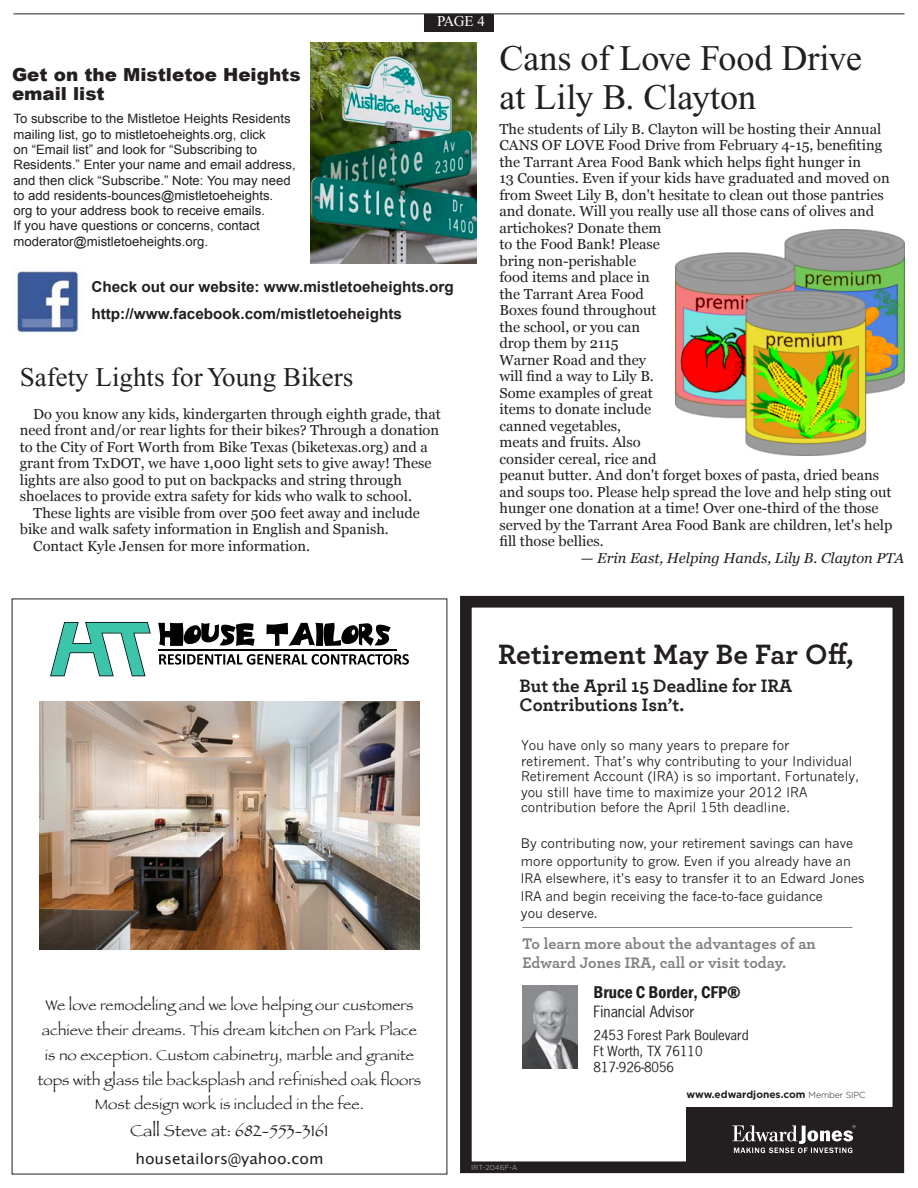
<style>
.page{position:relative;width:918px;height:1188px;background:#fff}
.page>*{position:absolute;margin:0;border:0;box-sizing:border-box;transform-origin:0 0}
.Body_Text_Indent{font:36px "Times New Roman";color:#231f20}
.t1{font:700 29.4px "Archer";letter-spacing:.01em;color:#231f20}
.No_Spacing{font:27px "Times New Roman";color:#231f20}
.t2{font:700 18.9px/18.9px "Archer";color:#231f20}
.Body_Text{font:900 18px/19.5px "Arial";color:#231f20}
.t3{font:600 condensed 17.55px "Franklin Gothic";color:#231f20}
.t4{font:16.5px "Papyrus";color:#231f20;scale:1.05 1}
.t5{font:700 16.05px/18.9px "Archer";letter-spacing:.005em;color:#808285}
.Body_Text-2{font:700 15px "Arial";color:#231f20}
.Body_Text_Indent-2{font:700 15px "Arial";color:#231f20}
.t6{font:15px "Times New Roman";color:#fff}
.t7{font:14.85px/24.8px "Papyrus";color:#231f20;text-align:center;scale:1.05 1}
.t8{font:14.85px "Lucida Grande";color:#231f20;scale:1.05 1}
.t9{font:14.55px "News Gothic";color:#231f20}
.Body_Text_Indent-3{font:14.4px/16.5px "Georgia";color:#231f20}
.No_Spacing-2{font:14.4px/16.5px "Georgia";color:#231f20}
.Body_Text_Indent-4{font:italic 14.4px "Georgia";color:#231f20}
.t10{font:13.05px/15.6px "News Gothic";color:#231f20}
.t11{font:13.05px/17.5px "News Gothic MT Pro";color:#231f20}
.t12{font:13.05px/16px "News Gothic";color:#231f20}
.Default{font:12.9px/15.3px "Arial";color:#231f20}
.t13{font:700 10.2px "Gotham";color:#231f20}
.t14{font:7.35px "Gotham";color:#939598}
.s1{font-weight:300;font-size:8.7px}
</style>
<div class="page">
<img style="left:310px;top:43px;width:167px;height:220px">
<div style="left:460px;top:596px;width:444px;height:577px;border:12px solid #231f20"></div>
<div style="left:686px;top:1107px;width:216px;height:65px;background:#231f20"></div>
<svg style="left:732px;top:1125px;width:124px;height:28px"></svg>
<hr style="left:522px;top:927px;width:330px;height:1px;background:#808285">
<img style="left:522px;top:985px;width:56px;height:83px">
<svg style="left:50px;top:622px;width:101px;height:54px"></svg>
<svg style="left:158px;top:623px;width:97px;height:23px"></svg>
<svg style="left:266px;top:623px;width:125px;height:23px"></svg>
<svg style="left:159px;top:654px;width:250px;height:11px"></svg>
<hr style="left:158px;top:649px;width:239px;height:2px;background:#010101">
<img style="left:40px;top:701px;width:379px;height:249px">
<img style="left:17px;top:268px;width:62px;height:67px">
<img style="left:675px;top:230px;width:229px;height:225px">
<hr style="left:14px;top:14px;width:890px;height:1px;background:#231f20">
<div style="left:424px;top:15px;width:70px;height:17px;background:#231f20"></div>
<p class="Body_Text" style="left:12px;top:65px;width:290px">Get on the Mistletoe Heights email list</p>
<p class="t6" style="left:437px;top:13px;width:50px">PAGE 4</p>
<p class="Default" style="left:14px;top:111px;width:284px">To subscribe to the Mistletoe Heights Residents mailing list, go to mistletoeheights.org, click<br>on “Email list” and look for “Subscribing to Residents.” Enter your name and email address, and then click “Subscribe.” Note: You may need to add residents-bounces@mistletoeheights.<br>org to your address book to receive emails.<br>If you have questions or concerns, contact moderator@mistletoeheights.org.</p>
<p class="Body_Text-2" style="left:91px;top:279px;width:364px">Check out our website: www.mistletoeheights.org</p>
<p class="Body_Text_Indent-2" style="left:91px;top:305px;width:312px">http://www.facebook.com/mistletoeheights</p>
<p class="No_Spacing" style="left:20px;top:362px;width:335px">Safety Lights for Young Bikers</p>
<p class="No_Spacing-2" style="left:20px;top:405px;width:423px;text-indent:13px">Do you know any kids, kindergarten through eighth grade, that need front and/or rear lights for their bikes? Through a donation to the City of Fort Worth from Bike Texas (biketexas.org) and a grant from TxDOT, we have 1,000 light sets to give away! These lights are also good to put on backpacks and string through shoelaces to provide extra safety for kids who walk to school.</p>
<p class="No_Spacing-2" style="left:20px;top:504px;width:402px;text-indent:13px">These lights are visible from over 500 feet away and include bike and walk safety information in English and Spanish.</p>
<p class="No_Spacing-2" style="left:33px;top:537px;width:278px">Contact Kyle Jensen for more information.</p>
<p class="Body_Text_Indent" style="left:500px;top:39px;width:364px">Cans of Love Food Drive</p>
<p class="Body_Text_Indent" style="left:500px;top:78px;width:258px">at Lily B. Clayton</p>
<p class="Body_Text_Indent-3" style="left:500px;top:121px;width:395px">The students of Lily B. Clayton will be hosting their Annual CANS OF LOVE Food Drive from February 4-15, benefiting the Tarrant Area Food Bank which helps fight hunger in<br>13 Counties. Even if your kids have graduated and moved on from Sweet Lily B, don't hesitate to clean out those pantries and donate. Will you really use all those cans of olives and artichokes? Donate them<br>to the Food Bank! Please<br>bring non-perishable<br>food items and place in<br>the Tarrant Area Food<br>Boxes found throughout<br>the school, or you can<br>drop them by 2115<br>Warner Road and they<br>will find a way to Lily B.<br>Some examples of great<br>items to donate include<br>canned vegetables,<br>meats and fruits. Also<br>consider cereal, rice and<br>peanut butter. And don't forget boxes of pasta, dried beans and soups too. Please help spread the love and help sting out hunger one donation at a time! Over one-third of the those served by the Tarrant Area Food Bank are children, let's help fill those bellies.</p>
<p class="Body_Text_Indent-4" style="left:581px;top:550px;width:325px">— Erin East, Helping Hands, Lily B. Clayton PTA</p>
<p class="t1" style="left:498px;top:631px;width:357px">Retirement May Be Far Off,</p>
<p class="t2" style="left:520px;top:675px;width:274px">But the April 15 Deadline for IRA<br>Contributions Isn’t.</p>
<p class="t10" style="left:521px;top:737px;width:340px">You have only so many years to prepare for retirement. That’s why contributing to your Individual Retirement Account (IRA) is so important. Fortunately, you still have time to maximize your 2012 IRA contribution before the April 15th deadline.</p>
<p class="t11" style="left:521px;top:835px;width:345px">By contributing now, your retirement savings can have more opportunity to grow. Even if you already have an IRA elsewhere, it’s easy to transfer it to an Edward Jones IRA and begin receiving the face-to-face guidance<br>you deserve.</p>
<p class="t5" style="left:522px;top:933px;width:295px">To learn more about the advantages of an<br>Edward Jones IRA, call or visit today.</p>
<p class="t7" style="left:38px;top:993px;width:367px">We love remodeling and we love helping our customers achieve their dreams. This dream kitchen on Park Place is no exception. Custom cabinetry, marble and granite tops with glass tile backsplash and refinished oak floors Most design work is included in the fee.</p>
<p class="t4" style="left:130px;top:1120px;width:190px">Call Steve at: 682-553-3161</p>
<p class="t8" style="left:135px;top:1150px;width:181px">housetailors@yahoo.com</p>
<p class="t14" style="left:471px;top:1162px;width:48px">IRT-2046F-A</p>
<p class="t3" style="left:594px;top:981px;width:149px">Bruce C Border, CFP®</p>
<p class="t9" style="left:594px;top:1002px;width:103px">Financial Advisor</p>
<p class="t12" style="left:594px;top:1027px;width:157px">2453 Forest Park Boulevard<br>Ft Worth, TX 76110<br>817-926-8056</p>
<p class="t13" style="left:687px;top:1087px;width:181px">www.edwardjones.com <span class="s1">Member SIPC</span></p>
</div>
